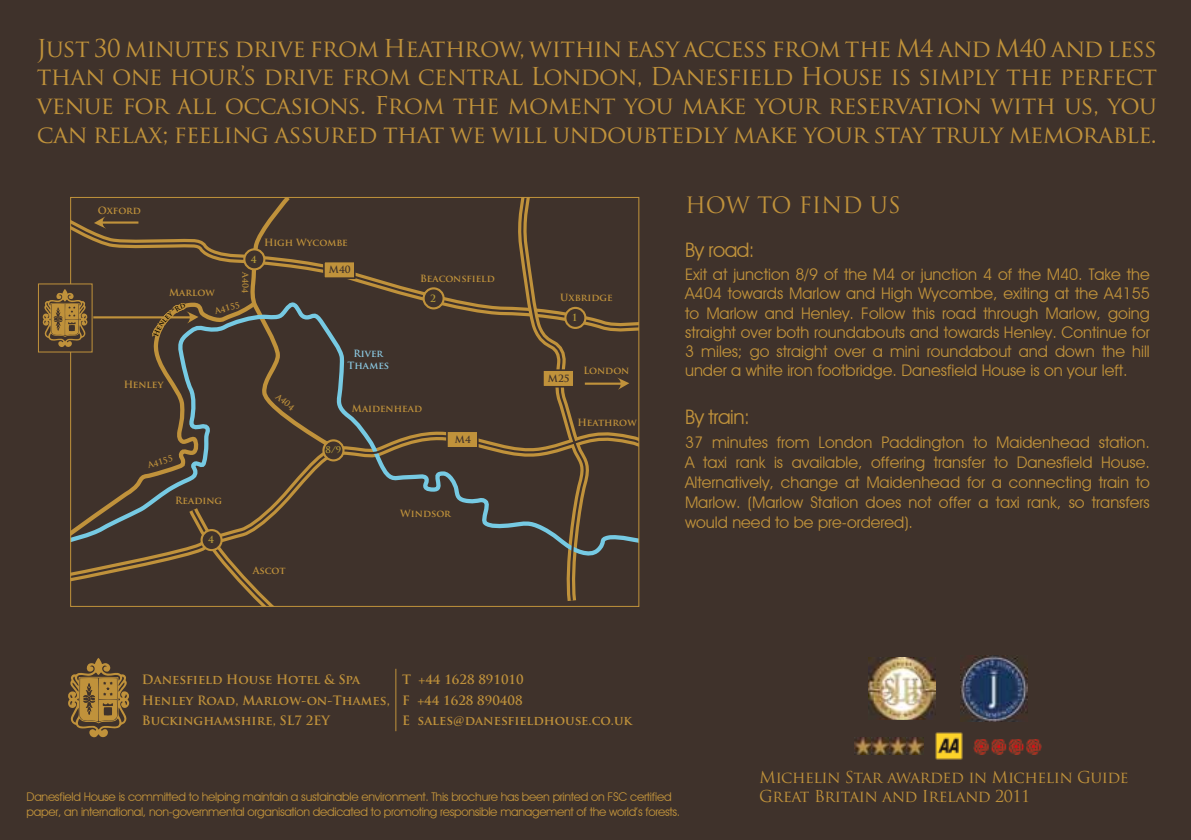
<style>
.page{position:relative;width:1191px;height:840px;background:#fff}
.page>*{position:absolute;margin:0;border:0;box-sizing:border-box;transform-origin:0 0}
.t1{font:24px/28.8px "Trajan Pro";letter-spacing:-.025em;color:#c0923b;text-align:justify}
.t2{font:22px "Trajan Pro";color:#c0923b}
.t3{font:20px "Avant Garde IT Cby BT";letter-spacing:-.025em;color:#c0923b}
.t4{font:16px/19.2px "Avant Garde IT Cby BT";color:#c0923b;text-align:justify}
.t5{font:16px/19.2px "Trajan Pro";letter-spacing:-.025em;color:#c0923b}
.t6{font:700 12.6px/20.2px "Trajan Pro";color:#c0923b}
.t7{font:12px/14.4px "Avant Garde IT Cby BT";letter-spacing:-.025em;color:#c0923b}
.t8{font:700 9.8px "Trajan Pro";color:#c0923b}
.t9{font:700 9.8px/11.6px "Trajan Pro";color:#8bc9e2;text-align:center}
.t10{font:700 9.8px "Trajan Pro";color:#3f322b}
.t11{font:700 9.8px "Trajan Pro";color:#b69c39}
.t12{font:700 9px "Trajan Pro";color:#b69c39}
.t13{font:700 8.2px "Trajan Pro";color:#c0923b}
</style>
<div class="page">
<div style="left:0;top:0;width:1191px;height:839px;background:#3f322b"></div>
<svg style="left:72px;top:220px;width:370px;height:77px"></svg>
<div style="left:324px;top:261px;width:31px;height:17px;background:#c0923b"></div>
<div style="left:323px;top:260px;width:32px;height:19px;border:2px solid #3f322b"></div>
<svg style="left:247px;top:199px;width:94px;height:98px"></svg>
<svg style="left:72px;top:297px;width:565px;height:134px"></svg>
<svg style="left:236px;top:579px;width:36px;height:25px"></svg>
<div style="left:244px;top:249px;width:20px;height:20px;background:#3f322b;border-radius:50%"></div>
<div style="left:243px;top:248px;width:22px;height:22px;border:2px solid #c0923b;border-radius:50%"></div>
<div style="left:423px;top:288px;width:20px;height:20px;background:#3f322b;border-radius:50%"></div>
<div style="left:422px;top:287px;width:23px;height:22px;border:2px solid #c0923b;border-radius:50%"></div>
<svg style="left:72px;top:431px;width:565px;height:148px"></svg>
<div style="left:447px;top:431px;width:31px;height:16px;background:#c0923b"></div>
<div style="left:446px;top:430px;width:32px;height:18px;border:2px solid #3f322b"></div>
<svg style="left:202px;top:529px;width:20px;height:20px"></svg>
<div style="left:200px;top:528px;width:23px;height:23px;border:2px solid #c0923b;border-radius:50%"></div>
<div style="left:323px;top:440px;width:20px;height:20px;background:#3f322b;border-radius:50%"></div>
<div style="left:322px;top:439px;width:22px;height:22px;border:2px solid #c0923b;border-radius:50%"></div>
<svg style="left:518px;top:199px;width:111px;height:402px"></svg>
<svg style="left:94px;top:216px;width:44px;height:13px"></svg>
<div style="left:38px;top:283px;width:54px;height:69px;background:#3f322b;border:1px solid #c0923b"></div>
<img style="left:868px;top:657px;width:67px;height:62px">
<img style="left:960px;top:655px;width:67px;height:66px">
<img style="left:854px;top:737px;width:69px;height:16px">
<img style="left:973px;top:739px;width:68px;height:15px">
<img style="left:935px;top:732px;width:27px;height:27px">
<svg style="left:68px;top:658px;width:62px;height:80px"></svg>
<hr style="left:395px;top:668px;width:1px;height:62px;background:#c0923b">
<svg style="left:42px;top:289px;width:156px;height:59px"></svg>
<p class="t1" style="left:37px;top:33px;width:1121px">Just 30 minutes drive from Heathrow, within easy access from the M4 and M40 and less than one hour’s drive from central London, Danesfield House is simply the perfect venue for all occasions. From the moment you make your reservation with us, you can relax; feeling assured that we will undoubtedly make your stay truly memorable.</p>
<p class="t8" style="left:98px;top:204px;width:45px">Oxford</p>
<p class="t8" style="left:169px;top:286px;width:47px">Marlow</p>
<p class="t11" style="left:251px;top:253px;width:7px">4</p>
<p class="t13" style="left:251px;top:272px;width:22px;rotate:91deg">A404</p>
<p class="t13" style="left:214px;top:306px;width:27px;rotate:-16deg">A4155</p>
<p class="t8" style="left:264px;top:236px;width:85px">High Wycombe</p>
<p class="t10" style="left:329px;top:263px;width:23px">M40</p>
<p class="t8" style="left:420px;top:272px;width:76px">Beaconsfield</p>
<p class="t11" style="left:430px;top:292px;width:7px">2</p>
<p class="t8" style="left:124px;top:378px;width:41px">Henley</p>
<p class="t13" style="left:147px;top:460px;width:27px;rotate:-16deg">A4155</p>
<p class="t8" style="left:175px;top:493px;width:48px">Reading</p>
<p class="t11" style="left:208px;top:533px;width:7px">4</p>
<p class="t13" style="left:280px;top:391px;width:22px;rotate:39deg">A404</p>
<p class="t9" style="left:347px;top:348px;width:43px">River<br>Thames</p>
<p class="t8" style="left:352px;top:401px;width:72px">Maidenhead</p>
<p class="t12" style="left:326px;top:444px;width:17px">8/9</p>
<p class="t10" style="left:455px;top:433px;width:18px">M4</p>
<p class="t8" style="left:400px;top:506px;width:52px">Windsor</p>
<p class="t8" style="left:253px;top:564px;width:34px">Ascot</p>
<p class="t8" style="left:560px;top:291px;width:54px">Uxbridge</p>
<p class="t11" style="left:572px;top:311px;width:7px">1</p>
<p class="t10" style="left:548px;top:372px;width:23px">M25</p>
<p class="t8" style="left:583px;top:364px;width:47px">London</p>
<p class="t8" style="left:577px;top:416px;width:61px">Heathrow</p>
<p class="t6" style="left:142px;top:669px;width:249px">Danesfield House Hotel &amp; Spa<br>Henley Road, Marlow-on-Thames,<br>Buckinghamshire, SL7 2EY</p>
<p class="t6" style="left:402px;top:669px;width:232px">T +44 1628 891010<br>F +44 1628 890408<br>E sales@danesfieldhouse.co.uk</p>
<h2 class="t2" style="left:685px;top:191px;width:217px">HOW TO FIND US</h2>
<p class="t3" style="left:685px;top:237px;width:71px">By road:</p>
<p class="t4" style="left:685px;top:264px;width:466px">Exit at junction 8/9 of the M4 or junction 4 of the M40. Take the A404 towards Marlow and High Wycombe, exiting at the A4155 to Marlow and Henley. Follow this road through Marlow, going straight over both roundabouts and towards Henley. Continue for 3 miles; go straight over a mini roundabout and down the hill under a white iron footbridge. Danesfield House is on your left.</p>
<p class="t3" style="left:685px;top:405px;width:66px">By train:</p>
<p class="t4" style="left:685px;top:432px;width:466px;line-height:19.8px">37 minutes from London Paddington to Maidenhead station.<br>A taxi rank is available, offering transfer to Danesfield House.<br>Alternatively, change at Maidenhead for a connecting train to Marlow. (Marlow Station does not offer a taxi rank, so transfers would need to be pre-ordered).</p>
<p class="t7" style="left:27px;top:789px;width:655px">Danesfield House is committed to helping maintain a sustainable environment. This brochure has been printed on FSC certified paper, an international, non-governmental organisation dedicated to promoting responsible management of the world’s forests.</p>
<p class="t5" style="left:759px;top:766px;width:371px">Michelin Star awarded in Michelin Guide<br>Great Britain and Ireland 2011</p>
</div>
